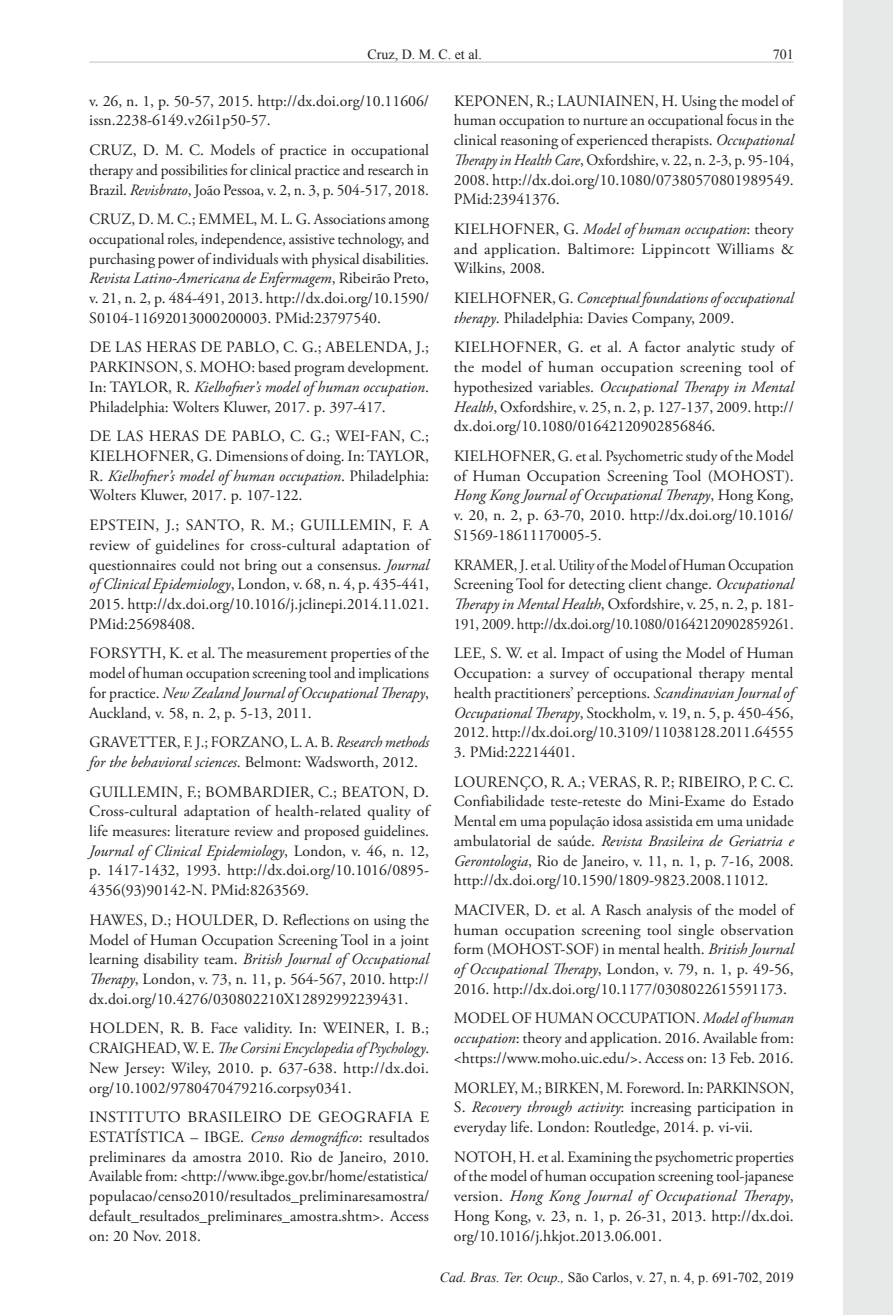
<style>
.page{position:relative;width:893px;height:1315px;background:#fff}
.page>*{position:absolute;margin:0;border:0;box-sizing:border-box;transform-origin:0 0}
.Reference{font:15.75px/19.8px "Adobe Garamond Pro";color:#231f20;text-align:justify}
.Reference-2{font:15.75px/19.8px "Adobe Garamond Pro";color:#231f20;text-align:justify;scale:1.04 1}
.Reference-3{font:15.75px/19.8px "Adobe Garamond Pro";color:#231f20;text-align:justify;scale:.93 1}
.Reference-4{font:15.75px/19.8px "Adobe Garamond Pro";color:#231f20;text-align:justify;scale:.95 1}
.Reference-5{font:15.75px/19.8px "Adobe Garamond Pro";color:#231f20;scale:.96 1}
.t1{font:14px "Times New Roman";color:#231f20}
.s1{font-style:italic}
</style>
<div class="page">
<div style="left:843px;top:0;width:50px;height:1315px;background:#e7e8e8"></div>
<hr style="left:90px;top:62px;width:703px;height:1px;background:#c0c0c0">
<p class="t1" style="left:368px;top:45px;width:116px">Cruz, D. M. C. et al.</p>
<p class="Reference" style="left:89px;top:91px;width:341px">v. 26, n. 1, p. 50-57, 2015. http://dx.doi.org/10.11606/ issn.2238-6149.v26i1p50-57.</p>
<p class="Reference" style="left:89px;top:141px;width:341px">CRUZ, D. M. C. Models of practice in occupational therapy and possibilities for clinical practice and research in Brazil. <span class="s1">Revisbrato</span>, João Pessoa, v. 2, n. 3, p. 504-517, 2018.</p>
<p class="Reference" style="left:89px;top:210px;width:342px">CRUZ, D. M. C.; EMMEL, M. L. G. Associations among occupational roles, independence, assistive technology, and purchasing power of individuals with physical disabilities.<br><span class="s1">Revista Latino-Americana de Enfermagem</span>, Ribeirão Preto, v. 21, n. 2, p. 484-491, 2013. http://dx.doi.org/10.1590/ S0104-11692013000200003. PMid:23797540.</p>
<p class="Reference" style="left:89px;top:338px;width:341px">DE LAS HERAS DE PABLO, C. G.; ABELENDA, J.; PARKINSON, S. MOHO: based program development.<br>In: TAYLOR, R. <span class="s1">Kielhofner’s model of human occupation</span>.<br>Philadelphia: Wolters Kluwer, 2017. p. 397-417.</p>
<p class="Reference" style="left:89px;top:427px;width:341px">DE LAS HERAS DE PABLO, C. G.; WEI-FAN, C.; KIELHOFNER, G. Dimensions of doing. In: TAYLOR, R. <span class="s1">Kielhofner’s model of human occupation</span>. Philadelphia:<br>Wolters Kluwer, 2017. p. 107-122.</p>
<p class="Reference" style="left:89px;top:516px;width:342px">EPSTEIN, J.; SANTO, R. M.; GUILLEMIN, F. A review of guidelines for cross-cultural adaptation of questionnaires could not bring out a consensus. <span class="s1">Journal of Clinical Epidemiology</span>, London, v. 68, n. 4, p. 435-441, 2015. http://dx.doi.org/10.1016/j.jclinepi.2014.11.021.<br>PMid:25698408.</p>
<p class="Reference" style="left:89px;top:644px;width:341px">FORSYTH, K. et al. The measurement properties of the model of human occupation screening tool and implications for practice. <span class="s1">New Zealand Journal of Occupational Therapy</span>, Auckland, v. 58, n. 2, p. 5-13, 2011.</p>
<p class="Reference-5" style="left:89px;top:733px;width:355px">GRAVETTER, F. J.; FORZANO, L. A. B. <span class="s1">Research methods for the behavioral sciences</span>. Belmont: Wadsworth, 2012.</p>
<p class="Reference" style="left:89px;top:782px;width:342px">GUILLEMIN, F.; BOMBARDIER, C.; BEATON, D.<br>Cross-cultural adaptation of health-related quality of life measures: literature review and proposed guidelines.<br><span class="s1">Journal of Clinical Epidemiology</span>, London, v. 46, n. 12, p. 1417-1432, 1993. http://dx.doi.org/10.1016/0895- 4356(93)90142-N. PMid:8263569.</p>
<p class="Reference" style="left:89px;top:910px;width:341px">HAWES, D.; HOULDER, D. Reflections on using the Model of Human Occupation Screening Tool in a joint learning disability team. <span class="s1">British Journal of Occupational Therapy</span>, London, v. 73, n. 11, p. 564-567, 2010. http:// dx.doi.org/10.4276/030802210X12892992239431.</p>
<p class="Reference" style="left:89px;top:1019px;width:341px">HOLDEN, R. B. Face validity. In: WEINER, I. B.; CRAIGHEAD, W. E. <span class="s1">The Corsini Encyclopedia of Psychology</span>.<br>New Jersey: Wiley, 2010. p. 637-638. http://dx.doi. org/10.1002/9780470479216.corpsy0341.</p>
<p class="Reference-2" style="left:89px;top:1108px;width:328px">INSTITUTO BRASILEIRO DE GEOGRAFIA E ESTATÍSTICA – IBGE. <span class="s1">Censo demográfico</span>: resultados preliminares da amostra 2010. Rio de Janeiro, 2010.<br>Available from: &lt;http://www.ibge.gov.br/home/estatistica/ populacao/censo2010/resultados_preliminaresamostra/ default_resultados_preliminares_amostra.shtm&gt;. Access on: 20 Nov. 2018.</p>
<p class="Reference" style="left:454px;top:91px;width:342px">KEPONEN, R.; LAUNIAINEN, H. Using the model of human occupation to nurture an occupational focus in the clinical reasoning of experienced therapists. <span class="s1">Occupational Therapy in Health Care</span>, Oxfordshire, v. 22, n. 2-3, p. 95-104, 2008. http://dx.doi.org/10.1080/07380570801989549.<br>PMid:23941376.</p>
<p class="Reference" style="left:454px;top:220px;width:342px">KIELHOFNER, G. <span class="s1">Model of human occupation</span>: theory and application. Baltimore: Lippincott Williams &amp; Wilkins, 2008.</p>
<p class="Reference" style="left:454px;top:289px;width:341px">KIELHOFNER, G. <span class="s1">Conceptual foundations of occupational therapy</span>. Philadelphia: Davies Company, 2009.</p>
<p class="Reference" style="left:454px;top:338px;width:341px">KIELHOFNER, G. et al. A factor analytic study of the model of human occupation screening tool of hypothesized variables. <span class="s1">Occupational Therapy in Mental Health</span>, Oxfordshire, v. 25, n. 2, p. 127-137, 2009. http:// dx.doi.org/10.1080/01642120902856846.</p>
<p class="Reference" style="left:454px;top:447px;width:341px">KIELHOFNER, G. et al. Psychometric study of the Model of Human Occupation Screening Tool (MOHOST).<br><span class="s1">Hong Kong Journal of Occupational Therapy</span>, Hong Kong, v. 20, n. 2, p. 63-70, 2010. http://dx.doi.org/10.1016/ S1569-18611170005-5.</p>
<p class="Reference-3" style="left:454px;top:555px;width:367px">KRAMER, J. et al. Utility of the Model of Human Occupation Screening Tool for detecting client change. <span class="s1">Occupational Therapy in Mental Health</span>, Oxfordshire, v. 25, n. 2, p. 181- 191, 2009. http://dx.doi.org/10.1080/01642120902859261.</p>
<p class="Reference" style="left:454px;top:644px;width:341px">LEE, S. W. et al. Impact of using the Model of Human Occupation: a survey of occupational therapy mental health practitioners’ perceptions. <span class="s1">Scandinavian Journal of Occupational Therapy</span>, Stockholm, v. 19, n. 5, p. 450-456, 2012. http://dx.doi.org/10.3109/11038128.2011.64555</p>
<p class="Reference" style="left:454px;top:742px;width:123px">3. PMid:22214401.</p>
<p class="Reference" style="left:454px;top:772px;width:341px">LOURENÇO, R. A.; VERAS, R. P.; RIBEIRO, P. C. C.<br>Confiabilidade teste-reteste do Mini-Exame do Estado Mental em uma população idosa assistida em uma unidade ambulatorial de saúde. <span class="s1">Revista Brasileira de Geriatria e Gerontologia</span>, Rio de Janeiro, v. 11, n. 1, p. 7-16, 2008. http://dx.doi.org/10.1590/1809-9823.2008.11012.</p>
<p class="Reference" style="left:454px;top:900px;width:341px">MACIVER, D. et al. A Rasch analysis of the model of human occupation screening tool single observation form (MOHOST-SOF) in mental health. <span class="s1">British Journal of Occupational Therapy</span>, London, v. 79, n. 1, p. 49-56, 2016. http://dx.doi.org/10.1177/0308022615591173.</p>
<p class="Reference" style="left:454px;top:1009px;width:341px">MODEL OF HUMAN OCCUPATION. <span class="s1">Model of human occupation</span>: theory and application. 2016. Available from: &lt;https://www.moho.uic.edu/&gt;. Access on: 13 Feb. 2016.</p>
<p class="Reference-4" style="left:454px;top:1078px;width:359px">MORLEY, M.; BIRKEN, M. Foreword. In: PARKINSON, S. <span class="s1">Recovery through activity</span>: increasing participation in everyday life. London: Routledge, 2014. p. vi-vii.</p>
<p class="Reference" style="left:454px;top:1147px;width:341px">NOTOH, H. et al. Examining the psychometric properties of the model of human occupation screening tool-japanese version. <span class="s1">Hong Kong Journal of Occupational Therapy</span>, Hong Kong, v. 23, n. 1, p. 26-31, 2013. http://dx.doi. org/10.1016/j.hkjot.2013.06.001.</p>
<p class="t1" style="left:440px;top:1267px;width:356px"><span class="s1">Cad. Bras. Ter. Ocup.,</span> São Carlos, v. 27, n. 4, p. 691-702, 2019</p>
</div>
